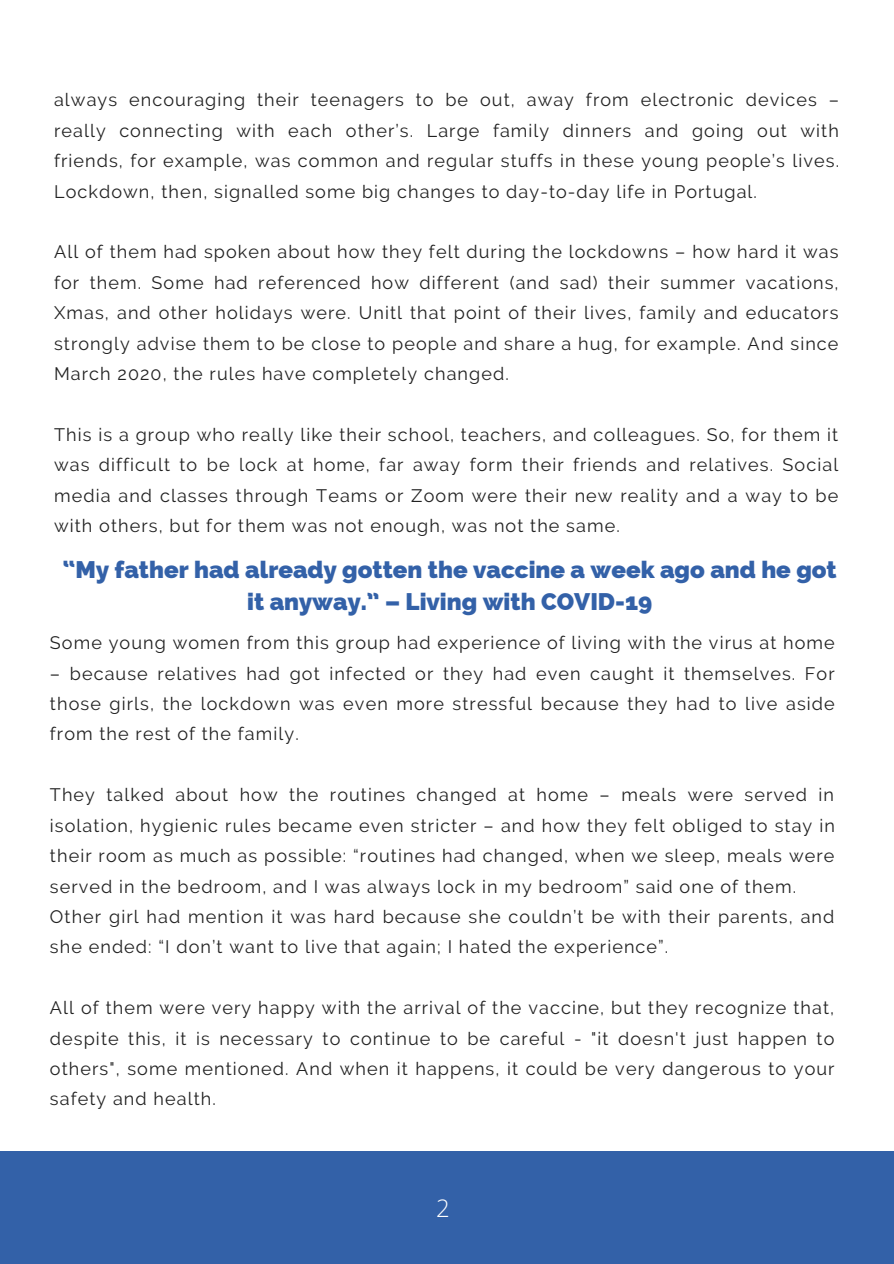
<style>
.page{position:relative;width:894px;height:1264px;background:#fff}
.page>*{position:absolute;margin:0;border:0;box-sizing:border-box;transform-origin:0 0}
.t1{font:800 24px/32.7px "Raleway";color:#3361a8;text-align:center}
.t2{font:300 24px "Open Sans";color:#fff}
.t3{font:18px/30.5px "Raleway";letter-spacing:.06em;color:#222;text-align:justify}
</style>
<div class="page">
<div style="left:0;top:1150px;width:893px;height:113px;background:#3361a8"></div>
<p class="t3" style="left:54px;top:85px;width:786px">always encouraging their teenagers to be out, away from electronic devices – really connecting with each other’s. Large family dinners and going out with friends, for example, was common and regular stuffs in these young people’s lives.<br>Lockdown, then, signalled some big changes to day-to-day life in Portugal.</p>
<p class="t3" style="left:54px;top:237px;width:785px">All of them had spoken about how they felt during the lockdowns – how hard it was for them. Some had referenced how different (and sad) their summer vacations, Xmas, and other holidays were. Unitl that point of their lives, family and educators strongly advise them to be close to people and share a hug, for example. And since March 2020, the rules have completely changed.</p>
<p class="t3" style="left:54px;top:419px;width:785px">This is a group who really like their school, teachers, and colleagues. So, for them it was difficult to be lock at home, far away form their friends and relatives. Social media and classes through Teams or Zoom were their new reality and a way to be with others, but for them was not enough, was not the same.</p>
<p class="t1" style="left:63px;top:552px;width:775px">“My father had already gotten the vaccine a week ago and he got it anyway.” – Living with COVID-19</p>
<p class="t3" style="left:50px;top:627px;width:786px">Some young women from this group had experience of living with the virus at home</p>
<p class="t3" style="left:50px;top:658px;width:786px">– because relatives had got infected or they had even caught it themselves. For those girls, the lockdown was even more stressful because they had to live aside from the rest of the family.</p>
<p class="t3" style="left:50px;top:779px;width:786px">They talked about how the routines changed at home – meals were served in isolation, hygienic rules became even stricter – and how they felt obliged to stay in their room as much as possible: “routines had changed, when we sleep, meals were served in the bedroom, and I was always lock in my bedroom” said one of them.</p>
<p class="t3" style="left:50px;top:901px;width:785px">Other girl had mention it was hard because she couldn’t be with their parents, and she ended: “I don’t want to live that again; I hated the experience”.</p>
<p class="t3" style="left:50px;top:992px;width:785px">All of them were very happy with the arrival of the vaccine, but they recognize that, despite this, it is necessary to continue to be careful - "it doesn't just happen to others", some mentioned. And when it happens, it could be very dangerous to your safety and health.</p>
<p class="t2" style="left:436px;top:1191px;width:15px">2</p>
</div>
